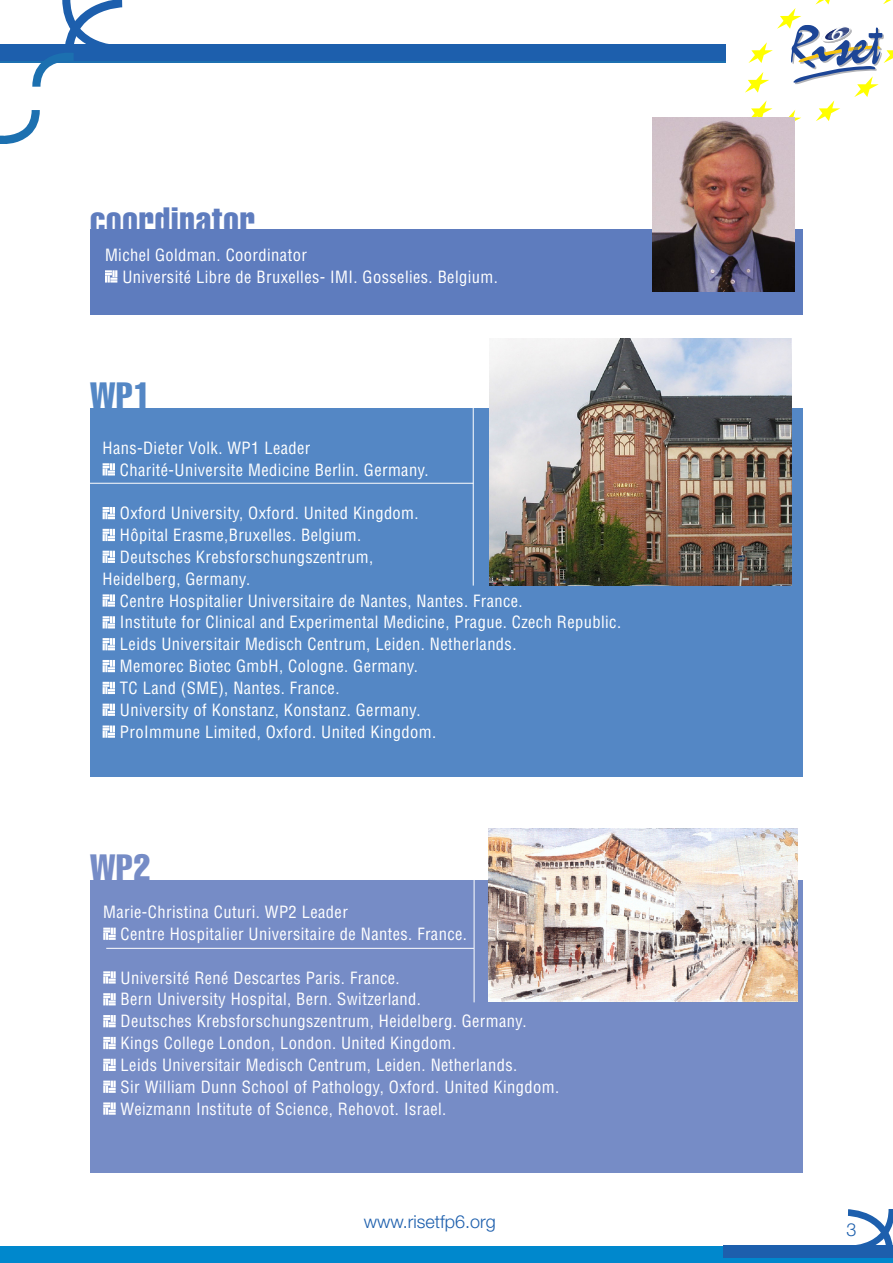
<style>
.page{position:relative;width:893px;height:1263px;background:#fff}
.page>*{position:absolute;margin:0;border:0;box-sizing:border-box;transform-origin:0 0}
.t1{font:extra-condensed 36px "Helvetica";letter-spacing:.025em;color:#5e7cbe}
.t2{font:extra-condensed 36px "Helvetica";color:#5487c5}
.t3{font:extra-condensed 36px "Helvetica";color:#768cc6}
.t4{font:300 18px "Helvetica Neue";color:#1d5fad}
.t5{font:condensed 16.5px/21.9px "Helvetica";letter-spacing:.025em;color:#fff}
</style>
<div class="page">
<div style="left:0;top:45px;width:726px;height:16px;background:#1d5fad"></div>
<hr style="left:0;top:61px;width:726px;height:2px;background:#1c70b0">
<svg style="left:32px;top:0;width:90px;height:87px"></svg>
<svg style="left:0;top:110px;width:40px;height:34px"></svg>
<div style="left:0;top:1247px;width:893px;height:16px;background:#0088cd"></div>
<div style="left:723px;top:1245px;width:170px;height:13px;background:#1d5fad"></div>
<svg style="left:848px;top:1209px;width:45px;height:36px"></svg>
<svg style="left:745px;top:0;width:148px;height:121px"></svg>
<div style="left:90px;top:230px;width:713px;height:85px;background:#5e7cbe"></div>
<img style="left:652px;top:117px;width:143px;height:175px">
<svg style="left:105px;top:270px;width:12px;height:13px"></svg>
<div style="left:90px;top:408px;width:713px;height:368px;background:#5487c5"></div>
<svg style="left:103px;top:463px;width:12px;height:12px"></svg>
<svg style="left:103px;top:507px;width:12px;height:12px"></svg>
<svg style="left:103px;top:529px;width:12px;height:12px"></svg>
<svg style="left:103px;top:551px;width:12px;height:12px"></svg>
<svg style="left:103px;top:594px;width:12px;height:13px"></svg>
<svg style="left:103px;top:616px;width:12px;height:12px"></svg>
<svg style="left:103px;top:638px;width:12px;height:12px"></svg>
<svg style="left:103px;top:660px;width:12px;height:12px"></svg>
<svg style="left:103px;top:682px;width:12px;height:12px"></svg>
<svg style="left:103px;top:704px;width:12px;height:12px"></svg>
<svg style="left:103px;top:725px;width:12px;height:13px"></svg>
<img style="left:489px;top:339px;width:302px;height:246px">
<hr style="left:473px;top:408px;width:1px;height:178px;background:#fff">
<hr style="left:90px;top:483px;width:383px;height:1px;background:#fff">
<div style="left:90px;top:880px;width:713px;height:293px;background:#768cc6"></div>
<svg style="left:103px;top:928px;width:13px;height:12px"></svg>
<svg style="left:103px;top:971px;width:13px;height:12px"></svg>
<svg style="left:103px;top:993px;width:13px;height:12px"></svg>
<svg style="left:103px;top:1015px;width:13px;height:12px"></svg>
<svg style="left:103px;top:1037px;width:13px;height:12px"></svg>
<svg style="left:103px;top:1059px;width:13px;height:12px"></svg>
<svg style="left:103px;top:1080px;width:13px;height:13px"></svg>
<svg style="left:103px;top:1102px;width:13px;height:13px"></svg>
<img style="left:489px;top:829px;width:309px;height:173px">
<hr style="left:474px;top:869px;width:1px;height:133px;background:#fff">
<hr style="left:106px;top:948px;width:368px;height:1px;background:#fff">
<h1 class="t1" style="left:90px;top:197px;width:167px">coordinator</h1>
<p class="t5" style="left:122px;top:244px;width:377px;text-indent:-17px">Michel Goldman. Coordinator<br>Université Libre de Bruxelles- IMI. Gosselies. Belgium.</p>
<h1 class="t2" style="left:90px;top:373px;width:62px">WP1</h1>
<p class="t5" style="left:120px;top:437px;width:310px;text-indent:-17px">Hans-Dieter Volk. WP1 Leader<br>Charité-Universite Medicine Berlin. Germany.</p>
<p class="t5" style="left:120px;top:502px;width:300px">Oxford University, Oxford. United Kingdom.</p>
<p class="t5" style="left:120px;top:524px;width:243px">Hôpital Erasme,Bruxelles. Belgium.</p>
<p class="t5" style="left:120px;top:546px;width:255px">Deutsches Krebsforschungszentrum,</p>
<p class="t5" style="left:103px;top:568px;width:149px">Heidelberg, Germany.</p>
<p class="t5" style="left:120px;top:590px;width:404px">Centre Hospitalier Universitaire de Nantes, Nantes. France.</p>
<p class="t5" style="left:120px;top:611px;width:503px">Institute for Clinical and Experimental Medicine, Prague. Czech Republic.</p>
<p class="t5" style="left:120px;top:633px;width:398px">Leids Universitair Medisch Centrum, Leiden. Netherlands.</p>
<p class="t5" style="left:120px;top:655px;width:300px">Memorec Biotec GmbH, Cologne. Germany.</p>
<p class="t5" style="left:120px;top:677px;width:221px">TC Land (SME), Nantes. France.</p>
<p class="t5" style="left:120px;top:699px;width:302px">University of Konstanz, Konstanz. Germany.</p>
<p class="t5" style="left:120px;top:721px;width:318px">ProImmune Limited, Oxford. United Kingdom.</p>
<h1 class="t3" style="left:90px;top:844px;width:62px">WP2</h1>
<p class="t5" style="left:121px;top:901px;width:348px;text-indent:-17px">Marie-Christina Cuturi. WP2 Leader<br>Centre Hospitalier Universitaire de Nantes. France.</p>
<p class="t5" style="left:121px;top:966px;width:440px">Université René Descartes Paris. France.<br>Bern University Hospital, Bern. Switzerland.<br>Deutsches Krebsforschungszentrum, Heidelberg. Germany.<br>Kings College London, London. United Kingdom.<br>Leids Universitair Medisch Centrum, Leiden. Netherlands.<br>Sir William Dunn School of Pathology, Oxford. United Kingdom.<br>Weizmann Institute of Science, Rehovot. Israel.</p>
<p class="t4" style="left:364px;top:1211px;width:134px">www.risetfp6.org</p>
<p class="t4" style="left:846px;top:1218px;width:12px">3</p>
</div>
